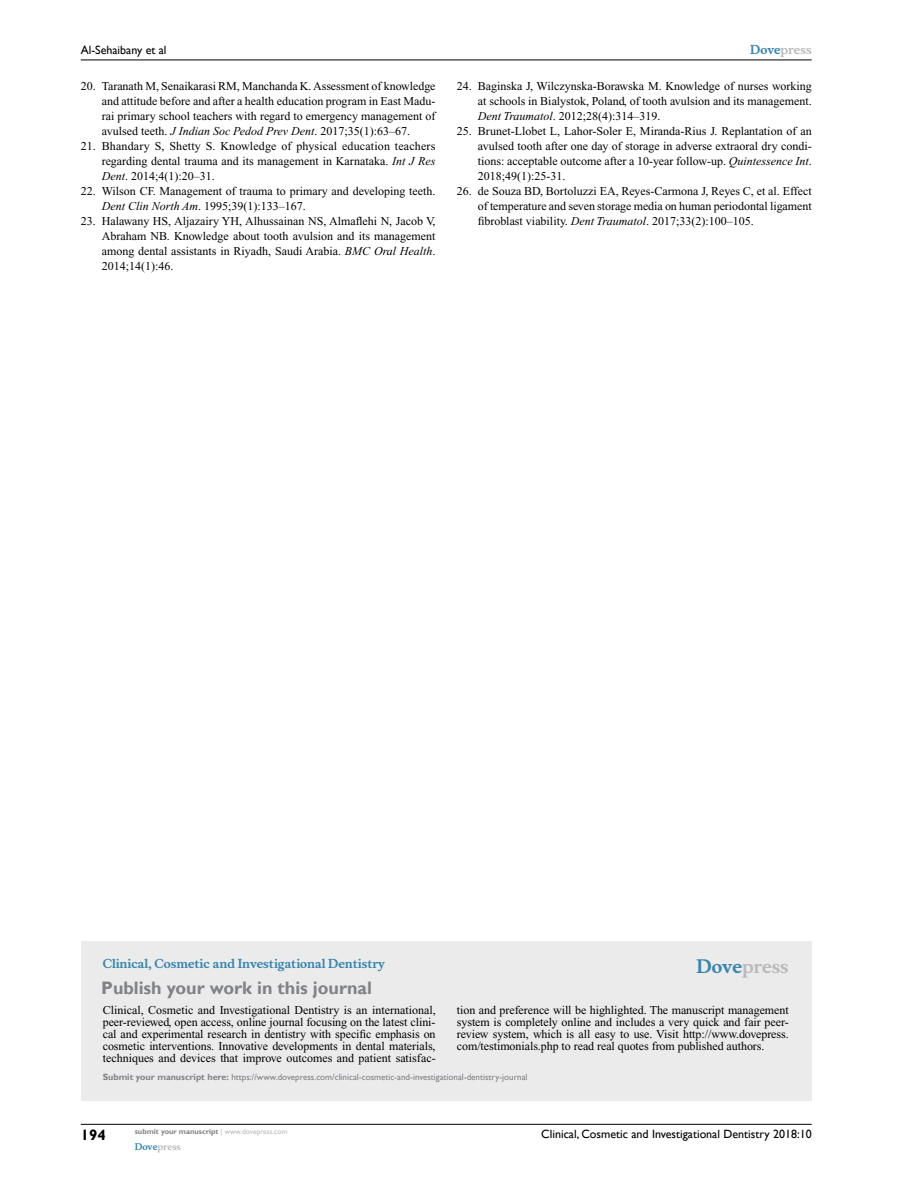
<style>
.page{position:relative;width:918px;height:1188px;background:#fff}
.page>*{position:absolute;margin:0;border:0;box-sizing:border-box;transform-origin:0 0}
.t1{font:700 18px "Gill Sans";color:#808285}
.t2{font:700 18px "Musee";color:#b8babc}
.t3{font:700 15px "Gill Sans";color:#000}
.t4{font:12px/15px "Times New Roman";color:#000;text-align:justify}
.t5{font:12px "Gill Sans";color:#000}
.t6{font:700 12px "Musee";color:#3785ad}
.t7{font:700 12px "Musee";color:#b8babc}
.t8{font:9px "Gill Sans";color:#808285}
.t9{font:700 9px "Musee";color:#b8babc}
.t10{font:700 7.5px "Gill Sans";color:#808285}
.s1{font-style:italic}
.s2{color:#3785ad}
.s3{font-weight:700}
.s4{font-weight:400;color:#b8babc}
</style>
<div class="page">
<div style="left:81px;top:941px;width:731px;height:160px;background:#ebebec"></div>
<hr style="left:81px;top:1124px;width:731px;height:1px;background:#000">
<hr style="left:81px;top:60px;width:731px;height:1px;background:#000">
<p class="t5" style="left:81px;top:43px;width:87px">Al-Sehaibany et al</p>
<p class="t4" style="left:102px;top:79px;width:335px;text-indent:-21px">20. Taranath M, Senaikarasi RM, Manchanda K. Assessment of knowledge and attitude before and after a health education program in East Madu&shy;rai primary school teachers with regard to emergency management of avulsed teeth. <span class="s1">J Indian Soc Pedod Prev Dent</span>. 2017;35(1):63–67.</p>
<p class="t4" style="left:102px;top:139px;width:335px;text-indent:-21px">21. Bhandary S, Shetty S. Knowledge of physical education teachers regarding dental trauma and its management in Karnataka. <span class="s1">Int J Res Dent</span>. 2014;4(1):20–31.</p>
<p class="t4" style="left:102px;top:184px;width:335px;text-indent:-21px">22. Wilson CF. Management of trauma to primary and developing teeth.<br><span class="s1">Dent Clin North Am</span>. 1995;39(1):133–167.</p>
<p class="t4" style="left:102px;top:214px;width:335px;text-indent:-21px">23. Halawany HS, Aljazairy YH, Alhussainan NS, Almaflehi N, Jacob V, Abraham NB. Knowledge about tooth avulsion and its management among dental assistants in Riyadh, Saudi Arabia. <span class="s1">BMC Oral Health</span>.<br>2014;14(1):46.</p>
<p class="t7" style="left:750px;top:43px;width:63px"><span class="s2">Dove</span>press</p>
<p class="t4" style="left:478px;top:79px;width:335px;text-indent:-21px">24. Baginska J, Wilczynska-Borawska M. Knowledge of nurses working at schools in Bialystok, Poland, of tooth avulsion and its management.<br><span class="s1">Dent Traumatol</span>. 2012;28(4):314–319.</p>
<p class="t4" style="left:478px;top:124px;width:335px;text-indent:-21px">25. Brunet-Llobet L, Lahor-Soler E, Miranda-Rius J. Replantation of an avulsed tooth after one day of storage in adverse extraoral dry condi&shy;tions: acceptable outcome after a 10-year follow-up. <span class="s1">Quintessence Int</span>.<br>2018;49(1):25-31.</p>
<p class="t4" style="left:478px;top:184px;width:335px;text-indent:-21px">26. de Souza BD, Bortoluzzi EA, Reyes-Carmona J, Reyes C, et al. Effect of temperature and seven storage media on human periodontal ligament fibroblast viability. <span class="s1">Dent Traumatol</span>. 2017;33(2):100–105.</p>
<p class="t6" style="left:103px;top:956px;width:284px">Clinical, Cosmetic and Investigational Dentistry</p>
<h1 class="t1" style="left:101px;top:977px;width:272px">Publish your work in this journal</h1>
<h1 class="t2" style="left:697px;top:955px;width:94px"><span class="s2">Dove</span>press</h1>
<p class="t4" style="left:103px;top:1004px;width:335px;line-height:12px">Clinical, Cosmetic and Investigational Dentistry is an international, peer-reviewed, open access, online journal focusing on the latest clini&shy;cal and experimental research in dentistry with specific emphasis on cosmetic interventions. Innovative developments in dental materials, techniques and devices that improve outcomes and patient satisfac-</p>
<p class="t4" style="left:457px;top:1004px;width:333px;line-height:12px">tion and preference will be highlighted. The manuscript management system is completely online and includes a very quick and fair peer&shy;review system, which is all easy to use. Visit http://www.dovepress. com/testimonials.php to read real quotes from published authors.</p>
<p class="t8" style="left:103px;top:1072px;width:426px"><span class="s3">Submit your manuscript here:</span> https://www.dovepress.com/clinical-cosmetic-and-investigational-dentistry-journal</p>
<p class="t3" style="left:81px;top:1126px;width:26px">194</p>
<p class="t10" style="left:135px;top:1127px;width:154px">submit your manuscript <span class="s4">| www.dovepress.com</span></p>
<p class="t9" style="left:135px;top:1141px;width:48px"><span class="s2">Dove</span>press</p>
<p class="t5" style="left:541px;top:1127px;width:272px">Clinical, Cosmetic and Investigational Dentistry 2018:10</p>
</div>
